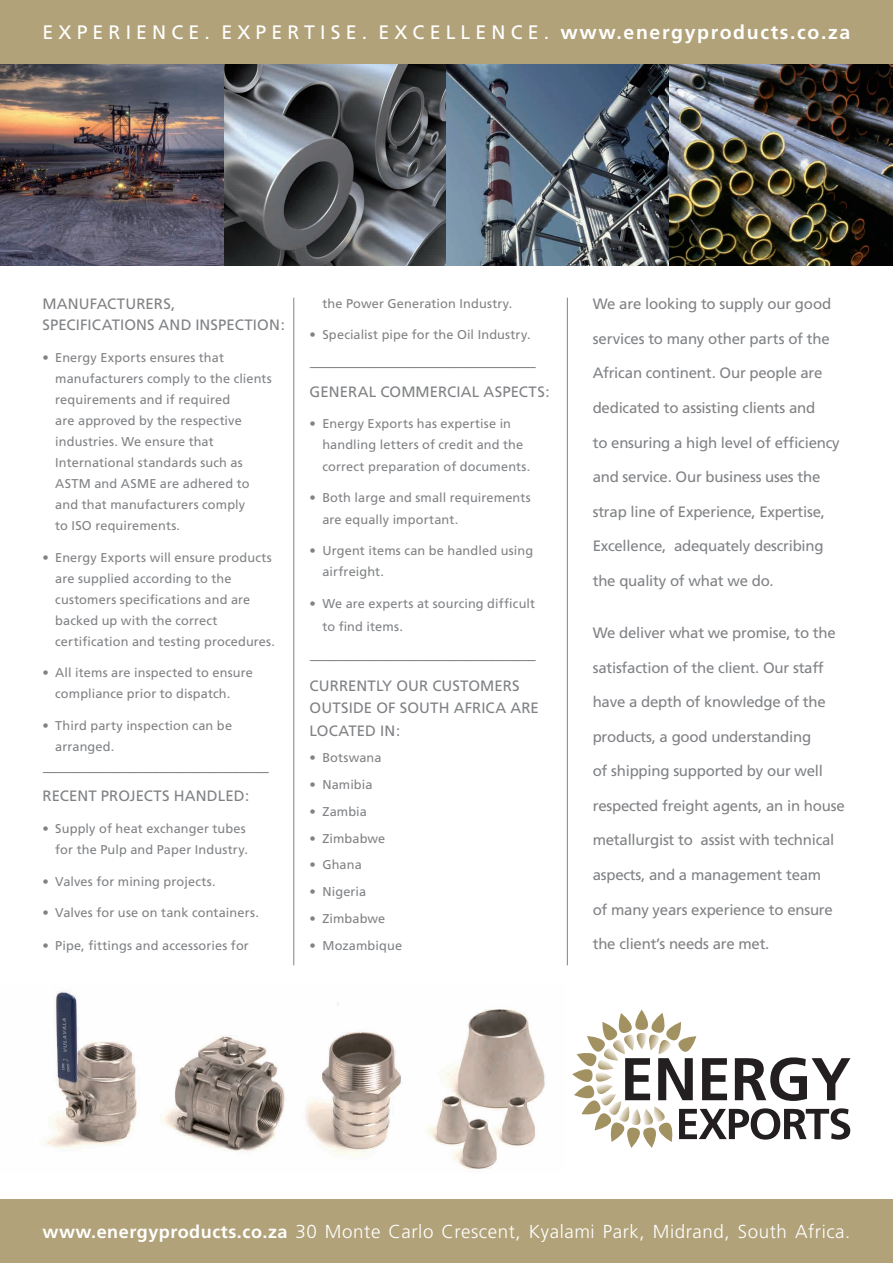
<style>
.page{position:relative;width:893px;height:1263px;background:#fff}
.page>*{position:absolute;margin:0;border:0;box-sizing:border-box;transform-origin:0 0}
.t1{font:19.5px "Frutiger CE";letter-spacing:.265em;color:#fff}
.t2{font:300 18.75px "Frutiger CE";letter-spacing:.03em;color:#fff}
.t3{font:15px "Frutiger CE";letter-spacing:-.015em;color:#808285}
.t4{font:15px/22.5px "Frutiger CE";letter-spacing:.005em;color:#808285}
.t5{font:15px/21px "Frutiger CE";letter-spacing:.01em;color:#808285}
.t6{font:12.75px/21px "Frutiger CE";letter-spacing:.01em;color:#808285}
.s1{font-weight:700}
.s2{font-weight:700;font-size:18px}
</style>
<div class="page">
<div style="left:0;top:1199px;width:893px;height:64px;background:#b1a279"></div>
<img style="left:0;top:64px;width:893px;height:202px">
<div style="left:0;top:0;width:893px;height:64px;background:#b1a279"></div>
<img style="left:45px;top:989px;width:500px;height:181px">
<hr style="left:293px;top:298px;width:1px;height:667px;background:#808285">
<hr style="left:567px;top:298px;width:1px;height:667px;background:#808285">
<svg style="left:572px;top:1009px;width:278px;height:139px"></svg>
<p class="t1" style="left:43px;top:21px;width:809px">EXPERIENCE. EXPERTISE. EXCELLENCE. <span class="s1">www.energyproducts.co.za</span></p>
<p class="t5" style="left:43px;top:293px;width:244px">MANUFACTURERS,<br>SPECIFICATIONS AND INSPECTION:</p>
<p class="t6" style="left:55px;top:347px;width:218px;text-indent:-13px">• Energy Exports ensures that manufacturers comply to the clients requirements and if required<br>are approved by the respective industries. We ensure that<br>International standards such as<br>ASTM and ASME are adhered to and that manufacturers comply<br>to ISO requirements.</p>
<p class="t6" style="left:55px;top:547px;width:221px;text-indent:-13px">• Energy Exports will ensure products are supplied according to the customers specifications and are backed up with the correct certification and testing procedures.</p>
<p class="t6" style="left:55px;top:662px;width:199px;text-indent:-13px">• All items are inspected to ensure compliance prior to dispatch.</p>
<p class="t6" style="left:55px;top:715px;width:178px;text-indent:-13px">• Third party inspection can be arranged.</p>
<p class="t6" style="left:43px;top:761px;width:228px">--------------------------------------------------------------------------------------------------</p>
<p class="t4" style="left:43px;top:785px;width:208px">RECENT PROJECTS HANDLED:</p>
<p class="t6" style="left:43px;top:818px;width:207px;text-align:right">• Supply of heat exchanger tubes for the Pulp and Paper Industry.</p>
<p class="t6" style="left:43px;top:871px;width:175px">• Valves for mining projects.</p>
<p class="t6" style="left:43px;top:902px;width:218px">• Valves for use on tank containers.</p>
<p class="t6" style="left:43px;top:935px;width:208px">• Pipe, fittings and accessories for</p>
<p class="t6" style="left:322px;top:293px;width:192px">the Power Generation Industry.</p>
<p class="t6" style="left:310px;top:324px;width:223px">• Specialist pipe for the Oil Industry.</p>
<p class="t6" style="left:310px;top:356px;width:228px">--------------------------------------------------------------------------------------------------</p>
<p class="t5" style="left:310px;top:381px;width:241px">GENERAL COMMERCIAL ASPECTS:</p>
<p class="t6" style="left:322px;top:413px;width:209px;text-indent:-13px">• Energy Exports has expertise in handling letters of credit and the correct preparation of documents.</p>
<p class="t6" style="left:322px;top:487px;width:210px;text-indent:-13px">• Both large and small requirements are equally important.</p>
<p class="t6" style="left:322px;top:540px;width:212px;text-indent:-13px">• Urgent items can be handled using airfreight.</p>
<p class="t6" style="left:322px;top:592px;width:214px;line-height:22.5px;text-indent:-13px">• We are experts at sourcing difficult to find items.</p>
<p class="t6" style="left:310px;top:649px;width:228px">--------------------------------------------------------------------------------------------------</p>
<p class="t4" style="left:310px;top:674px;width:231px">CURRENTLY OUR CUSTOMERS<br>OUTSIDE OF SOUTH AFRICA ARE<br>LOCATED IN:</p>
<p class="t6" style="left:310px;top:747px;width:73px">• Botswana</p>
<p class="t6" style="left:310px;top:774px;width:64px">• Namibia</p>
<p class="t6" style="left:310px;top:801px;width:59px">• Zambia</p>
<p class="t6" style="left:310px;top:828px;width:77px">• Zimbabwe</p>
<p class="t6" style="left:310px;top:854px;width:54px">• Ghana</p>
<p class="t6" style="left:310px;top:881px;width:58px">• Nigeria</p>
<p class="t6" style="left:310px;top:908px;width:77px">• Zimbabwe</p>
<p class="t6" style="left:310px;top:935px;width:94px">• Mozambique</p>
<p class="t3" style="left:593px;top:295px;width:240px">We are looking to supply our good</p>
<p class="t3" style="left:593px;top:330px;width:239px">services to many other parts of the</p>
<p class="t3" style="left:593px;top:364px;width:231px">African continent. Our people are</p>
<p class="t3" style="left:593px;top:399px;width:224px">dedicated to assisting clients and</p>
<p class="t3" style="left:593px;top:434px;width:248px">to ensuring a high level of efficiency</p>
<p class="t3" style="left:593px;top:468px;width:229px">and service. Our business uses the</p>
<p class="t3" style="left:593px;top:503px;width:234px">strap line of Experience, Expertise,</p>
<p class="t3" style="left:593px;top:537px;width:232px">Excellence, adequately describing</p>
<p class="t3" style="left:593px;top:572px;width:183px">the quality of what we do.</p>
<p class="t3" style="left:593px;top:624px;width:245px">We deliver what we promise, to the</p>
<p class="t3" style="left:593px;top:658px;width:232px">satisfaction of the client. Our staff</p>
<p class="t3" style="left:593px;top:693px;width:235px">have a depth of knowledge of the</p>
<p class="t3" style="left:593px;top:728px;width:220px">products, a good understanding</p>
<p class="t3" style="left:593px;top:762px;width:232px">of shipping supported by our well</p>
<p class="t3" style="left:593px;top:797px;width:253px">respected freight agents, an in house</p>
<p class="t3" style="left:593px;top:831px;width:243px">metallurgist to assist with technical</p>
<p class="t3" style="left:593px;top:866px;width:230px">aspects, and a management team</p>
<p class="t3" style="left:593px;top:901px;width:242px">of many years experience to ensure</p>
<p class="t3" style="left:593px;top:935px;width:178px">the client’s needs are met.</p>
<p class="t2" style="left:43px;top:1221px;width:809px"><span class="s2">www.energyproducts.co.za</span> 30 Monte Carlo Crescent, Kyalami Park, Midrand, South Africa.</p>
</div>
